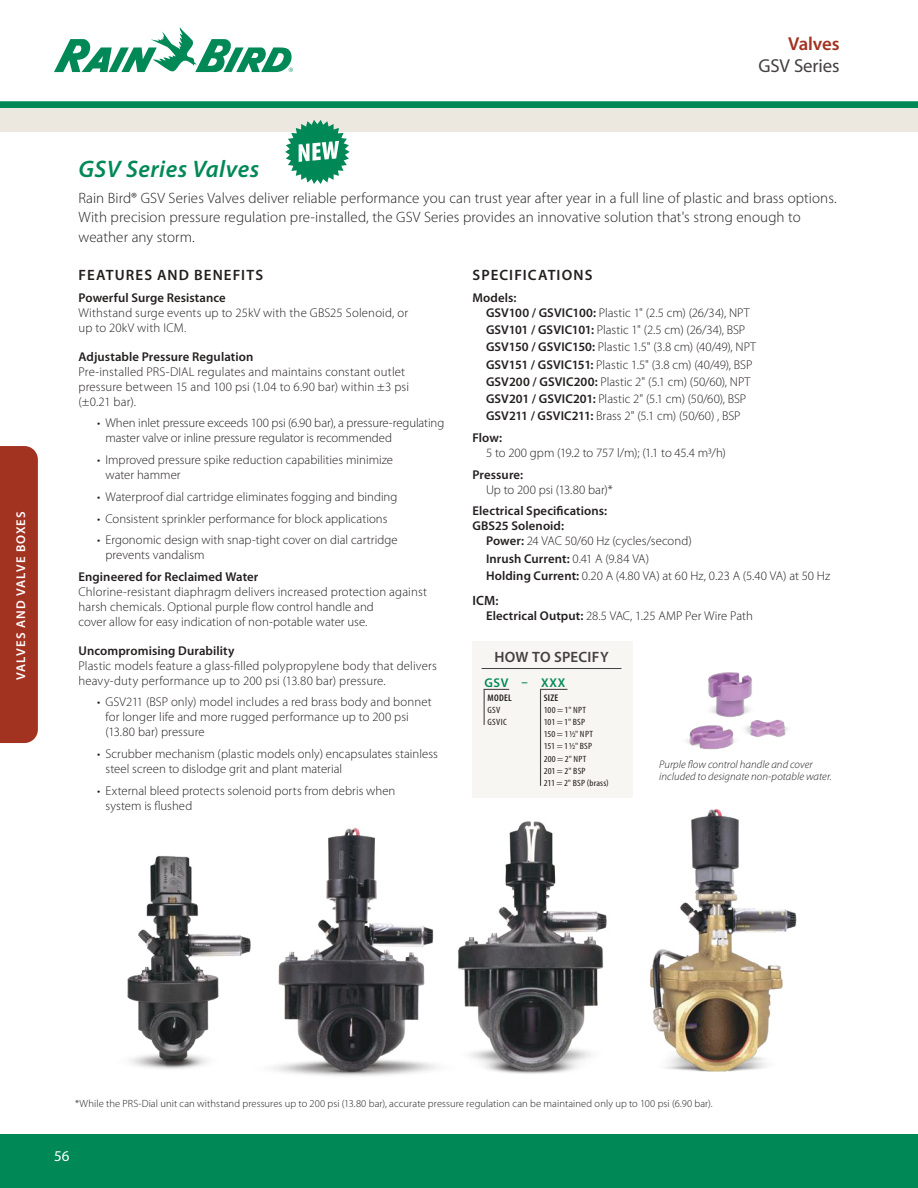
<style>
.page{position:relative;width:918px;height:1188px;background:#fff}
.page>*{position:absolute;margin:0;border:0;box-sizing:border-box;transform-origin:0 0}
.t1{font:italic 600 24px "Myriad Pro";letter-spacing:.02em;color:#008856}
.t2{font:18.75px "Myriad Pro";letter-spacing:-.005em;color:#444041}
.t3{font:600 18.75px "Myriad Pro";letter-spacing:-.01em;color:#a33321}
.t4{font:300 15px/19.5px "Myriad Pro";letter-spacing:.005em;color:#241f1f}
.t5{font:600 15px "Myriad Pro";letter-spacing:.075em;color:#241f1f}
.t6{font:600 15px "Myriad Pro";letter-spacing:.015em;color:#444041}
.t7{font:15px "Myriad Pro";color:#fff}
.t8{font:600 13.5px "Myriad Pro";color:#241f1f}
.t9{font:300 12.75px/15px "Myriad Pro";letter-spacing:.005em;color:#241f1f}
.t10{font:600 12.75px/15px "Myriad Pro";letter-spacing:.01em;color:#241f1f}
.t11{font:600 12.75px "Myriad Pro";letter-spacing:.085em;color:#fff}
.t12{font:600 12.75px "Myriad Pro";letter-spacing:.05em;color:#008856}
.t13{font:italic 300 10.95px/11.7px "Myriad Pro";letter-spacing:.005em;color:#241f1f}
.t14{font:300 10.5px "Myriad Pro";letter-spacing:.01em;color:#241f1f}
.t15{font:600 condensed 9.6px "Myriad Pro";letter-spacing:.03em;color:#241f1f;scale:1.05 1}
.t16{font:condensed 9.15px/12.1px "Myriad Pro";letter-spacing:.025em;color:#241f1f;scale:1.11 1}
.s1{font-weight:600}
.s2{font-size:12.75px}
</style>
<div class="page">
<div style="left:0;top:108px;width:918px;height:24px;background:#ece7df"></div>
<div style="left:0;top:101px;width:918px;height:7px;background:#008856"></div>
<svg style="left:54px;top:27px;width:239px;height:45px"></svg>
<div style="left:0;top:1134px;width:918px;height:54px;background:#008856"></div>
<img style="left:774px;top:719px;width:14px;height:18px">
<img style="left:687px;top:672px;width:87px;height:78px">
<div style="left:0;top:446px;width:38px;height:297px;background:#a33321"></div>
<img style="left:127px;top:856px;width:80px;height:213px">
<img style="left:207px;top:827px;width:185px;height:249px">
<img style="left:392px;top:821px;width:182px;height:254px">
<img style="left:574px;top:808px;width:223px;height:264px">
<div style="left:472px;top:641px;width:161px;height:157px;background:#f8f6f2"></div>
<hr style="left:482px;top:668px;width:139px;height:1px;background:#444041">
<hr style="left:540px;top:689px;width:1px;height:97px;background:#4e4b4c">
<svg style="left:484px;top:689px;width:25px;height:1px"></svg>
<svg style="left:541px;top:689px;width:27px;height:1px"></svg>
<hr style="left:484px;top:690px;width:1px;height:35px;background:#4e4b4c">
<svg style="left:285px;top:120px;width:65px;height:64px"></svg>
<p class="t11" style="left:14px;top:680px;width:170px;rotate:-90deg">VALVES AND VALVE BOXES</p>
<h2 class="t3" style="left:788px;top:33px;width:53px">Valves</h2>
<h2 class="t2" style="left:758px;top:54px;width:83px">GSV Series</h2>
<h1 class="t1" style="left:78px;top:155px;width:182px">GSV Series Valves</h1>
<p class="t4" style="left:78px;top:188px;width:760px">Rain Bird® GSV Series Valves deliver reliable performance you can trust year after year in a full line of plastic and brass options.<br>With precision pressure regulation pre‑installed, the GSV Series provides an innovative solution that's strong enough to weather any storm.</p>
<p class="t5" style="left:79px;top:267px;width:186px">FEATURES AND BENEFITS</p>
<p class="t10" style="left:78px;top:291px;width:149px">Powerful Surge Resistance</p>
<p class="t9" style="left:78px;top:306px;width:331px">Withstand surge events up to 25kV with the GBS25 Solenoid, or up to 20kV with ICM.</p>
<p class="t10" style="left:78px;top:349px;width:176px">Adjustable Pressure Regulation</p>
<p class="t9" style="left:78px;top:364px;width:332px">Pre‑installed PRS-DIAL regulates and maintains constant outlet pressure between 15 and 100 psi (1.04 to 6.90 bar) within ±3 psi (±0.21 bar).</p>
<p class="t9" style="left:105px;top:416px;width:340px;text-indent:-8px">• When inlet pressure exceeds 100 psi (6.90 bar), a pressure‑regulating master valve or inline pressure regulator is recommended</p>
<p class="t9" style="left:105px;top:453px;width:289px;text-indent:-8px">• Improved pressure spike reduction capabilities minimize water hammer</p>
<p class="t9" style="left:97px;top:489px;width:302px">• Waterproof dial cartridge eliminates fogging and binding</p>
<p class="t9" style="left:97px;top:511px;width:292px">• Consistent sprinkler performance for block applications</p>
<p class="t9" style="left:105px;top:533px;width:294px;text-indent:-8px">• Ergonomic design with snap-tight cover on dial cartridge prevents vandalism</p>
<p class="t10" style="left:78px;top:570px;width:182px">Engineered for Reclaimed Water</p>
<p class="t9" style="left:78px;top:585px;width:350px">Chlorine-resistant diaphragm delivers increased protection against harsh chemicals. Optional purple flow control handle and<br>cover allow for easy indication of non‑potable water use.</p>
<p class="t10" style="left:78px;top:643px;width:157px">Uncompromising Durability</p>
<p class="t9" style="left:78px;top:658px;width:360px">Plastic models feature a glass-filled polypropylene body that delivers heavy‑duty performance up to 200 psi (13.80 bar) pressure.</p>
<p class="t9" style="left:105px;top:695px;width:328px;text-indent:-8px">• GSV211 (BSP only) model includes a red brass body and bonnet for longer life and more rugged performance up to 200 psi (13.80 bar) pressure</p>
<p class="t9" style="left:105px;top:747px;width:334px;text-indent:-8px">• Scrubber mechanism (plastic models only) encapsulates stainless steel screen to dislodge grit and plant material</p>
<p class="t9" style="left:105px;top:783px;width:292px;text-indent:-8px">• External bleed protects solenoid ports from debris when system is flushed</p>
<p class="t5" style="left:473px;top:267px;width:121px">SPECIFICATIONS</p>
<p class="t9" style="left:486px;top:291px;width:265px;text-indent:-14px"><span class="s1">Models:<br>GSV100 / GSVIC100:</span> Plastic 1" (2.5 cm) (26/34), NPT</p>
<p class="t9" style="left:486px;top:322px;width:272px;line-height:17.1px"><span class="s1">GSV101 / GSVIC101:</span> Plastic 1" (2.5 cm) (26/34), BSP <span class="s1">GSV150 / GSVIC150:</span> Plastic 1.5" (3.8 cm) (40/49), NPT <span class="s1">GSV151 / GSVIC151:</span> Plastic 1.5" (3.8 cm) (40/49), BSP <span class="s1">GSV200 / GSVIC200:</span> Plastic 2" (5.1 cm) (50/60), NPT <span class="s1">GSV201 / GSVIC201:</span> Plastic 2" (5.1 cm) (50/60), BSP <span class="s1">GSV211 / GSVIC211:</span> Brass 2" (5.1 cm) (50/60) , BSP</p>
<p class="t10" style="left:472px;top:430px;width:31px">Flow:</p>
<p class="t9" style="left:486px;top:445px;width:241px">5 to 200 gpm (19.2 to 757 l/m); (1.1 to 45.4 m3/h)</p>
<p class="t10" style="left:472px;top:467px;width:52px">Pressure:</p>
<p class="t9" style="left:486px;top:482px;width:128px">Up to 200 psi (13.80 bar)*</p>
<p class="t10" style="left:472px;top:504px;width:136px">Electrical Specifications:<br>GBS25 Solenoid:</p>
<p class="t9" style="left:486px;top:533px;width:346px;line-height:17.1px"><span class="s1">Power:</span> 24 VAC 50/60 Hz (cycles/second)<br><span class="s1">Inrush Current:</span> 0.41 A (9.84 VA)<br><span class="s1">Holding Current:</span> 0.20 A (4.80 VA) at 60 Hz, 0.23 A (5.40 VA) at 50 Hz</p>
<p class="t8" style="left:472px;top:593px;width:27px">ICM<span class="s2">:</span></p>
<p class="t9" style="left:486px;top:609px;width:269px"><span class="s1">Electrical Output:</span> 28.5 VAC, 1.25 AMP Per Wire Path</p>
<p class="t6" style="left:494px;top:648px;width:116px">HOW TO SPECIFY</p>
<p class="t12" style="left:485px;top:676px;width:82px">GSV – XXX</p>
<p class="t15" style="left:487px;top:692px;width:25px">MODEL</p>
<p class="t16" style="left:487px;top:704px;width:19px">GSV<br>GSVIC</p>
<p class="t15" style="left:544px;top:692px;width:15px">SIZE</p>
<p class="t16" style="left:544px;top:704px;width:60px">100 = 1" NPT<br>101 = 1" BSP<br>150 = 11/2" NPT<br>151 = 11/2" BSP<br>200 = 2" NPT<br>201 = 2" BSP<br>211 = 2" BSP (brass)</p>
<p class="t13" style="left:659px;top:759px;width:174px">Purple flow control handle and cover included to designate non‑potable water.</p>
<p class="t14" style="left:75px;top:1098px;width:639px">*While the PRS-Dial unit can withstand pressures up to 200 psi (13.80 bar), accurate pressure regulation can be maintained only up to 100 psi (6.90 bar).</p>
<p class="t7" style="left:54px;top:1147px;width:17px">56</p>
</div>
